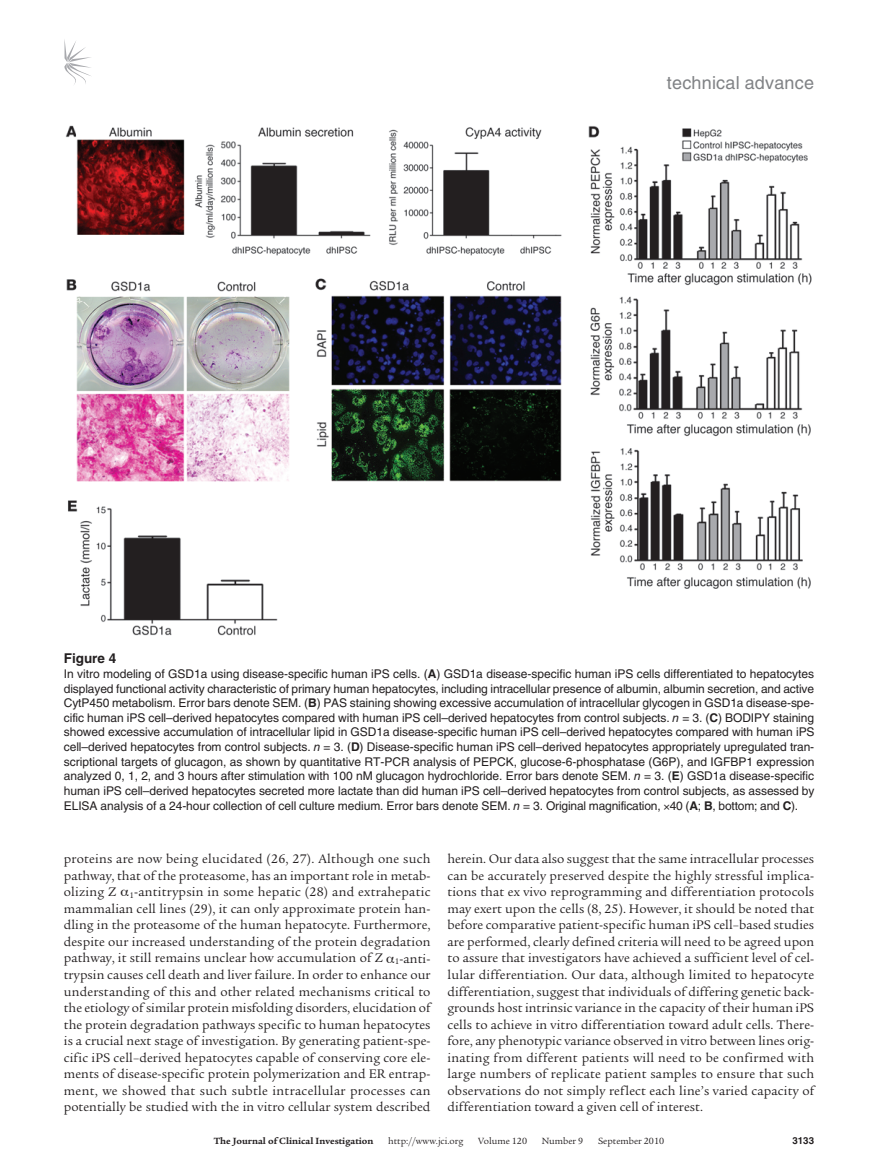
<style>
.page{position:relative;width:878px;height:1174px;background:#fff}
.page>*{position:absolute;margin:0;border:0;box-sizing:border-box;transform-origin:0 0}
.t1{font:18px "Helvetica LT Std";letter-spacing:.01em;color:#808285}
.t2{font:13.5px/16.5px "Legacy Serif Std";letter-spacing:.005em;color:#231f20;text-align:justify}
.t3{font:700 13.5px "Helvetica LT Std";color:#231f20}
.t4{font:12px/14.7px "Helvetica LT Std";letter-spacing:-.015em;color:#231f20;text-align:justify}
.t5{font:9.75px "Legacy Serif Std";color:#231f20}
.t6{font:700 9.75px "Legacy Serif Std";color:#231f20}
.t7{font:700 9.75px "Helvetica LT Std";color:#231f20}
.s1{font-weight:700}
.s2{font-style:italic}
</style>
<div class="page">
<svg style="left:64px;top:39px;width:27px;height:46px"></svg>
<img style="left:65px;top:125px;width:747px;height:511px">
<h1 class="t1" style="left:667px;top:72px;width:149px">technical advance</h1>
<p class="t3" style="left:64px;top:650px;width:54px">Figure 4</p>
<p class="t4" style="left:64px;top:666px;width:752px">In vitro modeling of GSD1a using disease-specific human iPS cells. (<span class="s1">A</span>) GSD1a disease-specific human iPS cells differentiated to hepatocytes displayed functional activity characteristic of primary human hepatocytes, including intracellular presence of albumin, albumin secretion, and active CytP450 metabolism. Error bars denote SEM. (<span class="s1">B</span>) PAS staining showing excessive accumulation of intracellular glycogen in GSD1a disease-spe&shy;cific human iPS cell–derived hepatocytes compared with human iPS cell–derived hepatocytes from control subjects. <span class="s2">n</span> = 3. (<span class="s1">C</span>) BODIPY staining showed excessive accumulation of intracellular lipid in GSD1a disease-specific human iPS cell–derived hepatocytes compared with human iPS cell–derived hepatocytes from control subjects. <span class="s2">n</span> = 3. (<span class="s1">D</span>) Disease-specific human iPS cell–derived hepatocytes appropriately upregulated tran&shy;scriptional targets of glucagon, as shown by quantitative RT-PCR analysis of PEPCK, glucose-6-phosphatase (G6P), and IGFBP1 expression analyzed 0, 1, 2, and 3 hours after stimulation with 100 nM glucagon hydrochloride. Error bars denote SEM. <span class="s2">n</span> = 3. (<span class="s1">E</span>) GSD1a disease-specific human iPS cell–derived hepatocytes secreted more lactate than did human iPS cell–derived hepatocytes from control subjects, as assessed by ELISA analysis of a 24-hour collection of cell culture medium. Error bars denote SEM. <span class="s2">n</span> = 3. Original magnification, 40 (<span class="s1">A</span>; <span class="s1">B</span>, bottom; and <span class="s1">C</span>).</p>
<p class="t2" style="left:64px;top:851px;width:368px">proteins are now being elucidated (26, 27). Although one such pathway, that of the proteasome, has an important role in metab&shy;olizing Z <sub>1</sub>-antitrypsin in some hepatic (28) and extrahepatic mammalian cell lines (29), it can only approximate protein han&shy;dling in the proteasome of the human hepatocyte. Furthermore, despite our increased understanding of the protein degradation pathway, it still remains unclear how accumulation of Z <sub>1</sub>-anti&shy;trypsin causes cell death and liver failure. In order to enhance our understanding of this and other related mechanisms critical to the etiology of similar protein misfolding disorders, elucidation of the protein degradation pathways specific to human hepatocytes is a crucial next stage of investigation. By generating patient-spe&shy;cific iPS cell–derived hepatocytes capable of conserving core ele&shy;ments of disease-specific protein polymerization and ER entrap&shy;ment, we showed that such subtle intracellular processes can potentially be studied with the in vitro cellular system described</p>
<p class="t2" style="left:447px;top:851px;width:368px">herein. Our data also suggest that the same intracellular processes can be accurately preserved despite the highly stressful implica&shy;tions that ex vivo reprogramming and differentiation protocols may exert upon the cells (8, 25). However, it should be noted that before comparative patient-specific human iPS cell–based studies are performed, clearly defined criteria will need to be agreed upon to assure that investigators have achieved a sufficient level of cel&shy;lular differentiation. Our data, although limited to hepatocyte differentiation, suggest that individuals of differing genetic back&shy;grounds host intrinsic variance in the capacity of their human iPS cells to achieve in vitro differentiation toward adult cells. There&shy;fore, any phenotypic variance observed in vitro between lines orig&shy;inating from different patients will need to be confirmed with large numbers of replicate patient samples to ensure that such observations do not simply reflect each line’s varied capacity of differentiation toward a given cell of interest.</p>
<p class="t6" style="left:214px;top:1135px;width:161px">The Journal of Clinical Investigation</p>
<p class="t5" style="left:388px;top:1135px;width:77px">http://www.jci.org</p>
<p class="t5" style="left:478px;top:1135px;width:50px">Volume 120</p>
<p class="t5" style="left:541px;top:1135px;width:43px">Number 9</p>
<p class="t5" style="left:598px;top:1135px;width:68px">September 2010</p>
<p class="t7" style="left:792px;top:1134px;width:23px">3133</p>
</div>
